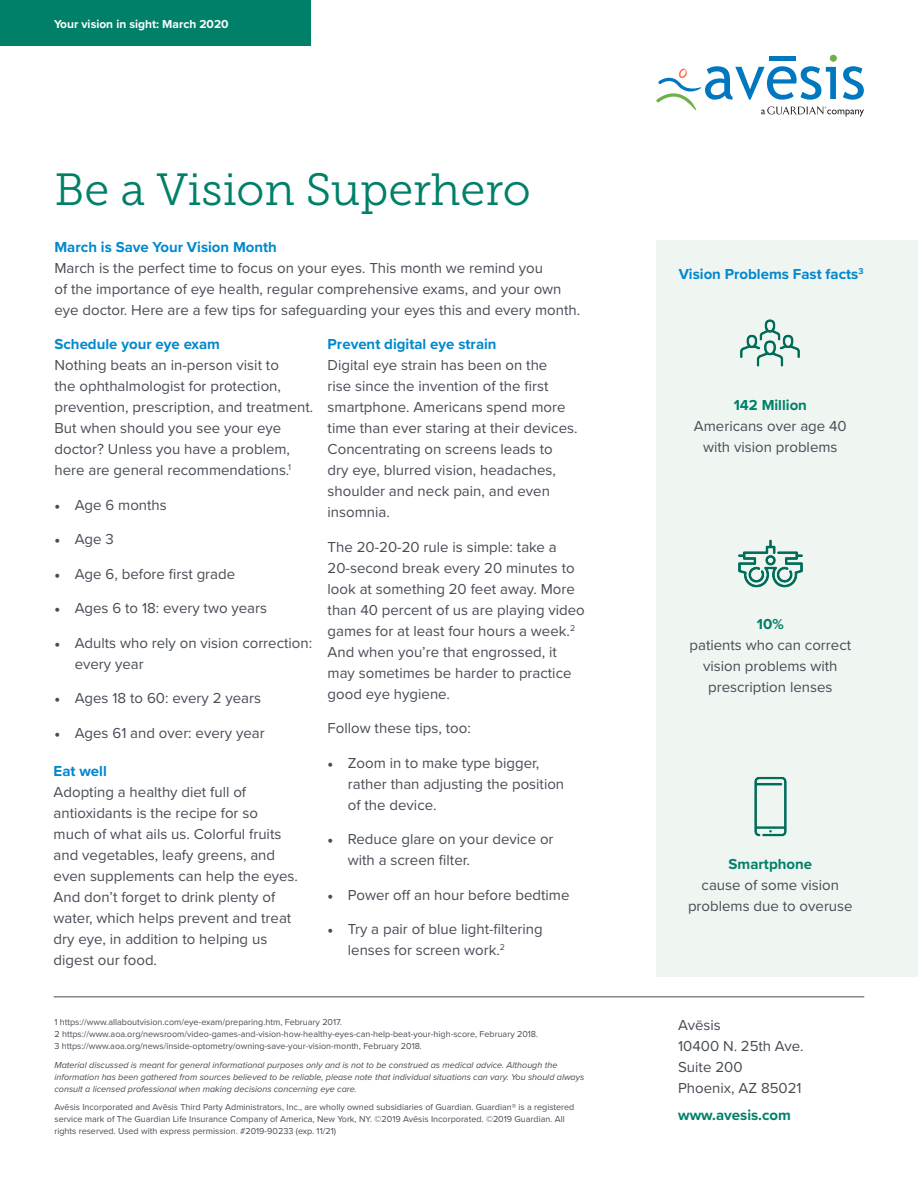
<style>
.page{position:relative;width:918px;height:1188px;background:#fff}
.page>*{position:absolute;margin:0;border:0;box-sizing:border-box;transform-origin:0 0}
.t1{font:45px "Museo Slab 300";color:#008068}
.t2{font:15px/21px "Proxima Nova";color:#474c55}
.t3{font:15px/21px "Proxima Nova";color:#464b54}
.t4{font:700 15px "Proxima Nova";color:#0088ce}
.t5{font:700 15px "Proxima Nova";color:#008068}
.t6{font:700 12px "Proxima Nova";color:#fff}
.t7{font:9px/12px "Proxima Nova";color:#464b54}
.t8{font:italic 9px/12px "Proxima Nova";color:#464b54}
.s1{font-weight:700;color:#0088ce}
.s2{font-family:"Minion Pro"}
.s3{font-weight:700;color:#008068}
</style>
<div class="page">
<svg style="left:656px;top:55px;width:208px;height:61px"></svg>
<hr style="left:54px;top:996px;width:810px;height:1px;background:#464b54">
<div style="left:0;top:0;width:310px;height:46px;background:#008068"></div>
<div style="left:656px;top:240px;width:262px;height:736px;background:#eff5f1"></div>
<img style="left:738px;top:539px;width:65px;height:49px">
<img style="left:740px;top:319px;width:60px;height:48px">
<img style="left:754px;top:776px;width:33px;height:61px">
<p class="t6" style="left:54px;top:15px;width:176px">Your vision in sight: March 2020</p>
<p class="t1" style="left:54px;top:165px;width:478px">Be a Vision Superhero</p>
<p class="t2" style="left:54px;top:236px;width:527px"><span class="s1">March is Save Your Vision Month<br></span>March is the perfect time to focus on your eyes. This month we remind you<br>of the importance of eye health, regular comprehensive exams, and your own eye doctor. Here are a few tips for safeguarding your eyes this and every month.</p>
<p class="t2" style="left:54px;top:333px;width:260px"><span class="s1">Schedule your eye exam<br></span>Nothing beats an in-person visit to<br>the ophthalmologist for protection, prevention, prescription, and treatment.<br>But when should you see your eye doctor? Unless you have a problem, here are general recommendations.<sup>1</sup></p>
<p class="t2" style="left:54px;top:494px;width:114px"><span class="s2">•</span> Age 6 months</p>
<p class="t2" style="left:54px;top:528px;width:61px"><span class="s2">•</span> Age 3</p>
<p class="t2" style="left:54px;top:563px;width:182px"><span class="s2">•</span> Age 6, before first grade</p>
<p class="t2" style="left:54px;top:597px;width:214px"><span class="s2">•</span> Ages 6 to 18: every two years</p>
<p class="t2" style="left:75px;top:632px;width:239px;text-indent:-20px"><span class="s2">•</span> Adults who rely on vision correction: every year</p>
<p class="t2" style="left:54px;top:687px;width:208px"><span class="s2">•</span> Ages 18 to 60: every 2 years</p>
<p class="t2" style="left:54px;top:722px;width:212px"><span class="s2">•</span> Ages 61 and over: every year</p>
<p class="t2" style="left:328px;top:333px;width:251px"><span class="s1">Prevent digital eye strain<br></span>Digital eye strain has been on the<br>rise since the invention of the first smartphone. Americans spend more time than ever staring at their devices.<br>Concentrating on screens leads to<br>dry eye, blurred vision, headaches, shoulder and neck pain, and even insomnia.</p>
<p class="t2" style="left:328px;top:536px;width:259px">The 20-20-20 rule is simple: take a 20-second break every 20 minutes to look at something 20 feet away. More than 40 percent of us are playing video games for at least four hours a week.<sup>2<br></sup>And when you’re that engrossed, it may sometimes be harder to practice good eye hygiene.</p>
<p class="t2" style="left:328px;top:717px;width:145px">Follow these tips, too:</p>
<p class="t2" style="left:348px;top:752px;width:218px;text-indent:-20px"><span class="s2">•</span> Zoom in to make type bigger, rather than adjusting the position of the device.</p>
<p class="t2" style="left:348px;top:828px;width:207px;text-indent:-20px"><span class="s2">•</span> Reduce glare on your device or with a screen filter.</p>
<p class="t2" style="left:328px;top:884px;width:243px"><span class="s2">•</span> Power off an hour before bedtime</p>
<p class="t2" style="left:348px;top:918px;width:196px;text-indent:-20px"><span class="s2">•</span> Try a pair of blue light-filtering lenses for screen work.<sup>2</sup></p>
<p class="t2" style="left:54px;top:760px;width:246px"><span class="s1">Eat well<br></span>Adopting a healthy diet full of antioxidants is the recipe for so<br>much of what ails us. Colorful fruits and vegetables, leafy greens, and even supplements can help the eyes.<br>And don’t forget to drink plenty of water, which helps prevent and treat dry eye, in addition to helping us digest our food.</p>
<p class="t7" style="left:54px;top:1016px;width:485px">1 https://www.allaboutvision.com/eye-exam/preparing.htm, February 2017.<br>2 https://www.aoa.org/newsroom/video-games-and-vision-how-healthy-eyes-can-help-beat-your-high-score, February 2018.<br>3 https://www.aoa.org/news/inside-optometry/owning-save-your-vision-month, February 2018.</p>
<p class="t8" style="left:54px;top:1058px;width:531px">Material discussed is meant for general informational purposes only and is not to be construed as medical advice. Although the information has been gathered from sources believed to be reliable, please note that individual situations can vary. You should always consult a licensed professional when making decisions concerning eye care.</p>
<p class="t7" style="left:54px;top:1101px;width:522px">Avēsis Incorporated and Avēsis Third Party Administrators, Inc., are wholly owned subsidiaries of Guardian. Guardian® is a registered service mark of The Guardian Life Insurance Company of America, New York, NY. ©2019 Avēsis Incorporated. ©2019 Guardian. All rights reserved. Used with express permission. #2019-90233 (exp. 11/21)</p>
<p class="t4" style="left:679px;top:263px;width:186px">Vision Problems Fast facts<sup>3</sup></p>
<p class="t2" style="left:694px;top:394px;width:154px;text-align:center"><span class="s3">142 Million<br></span>Americans over age 40 with vision problems</p>
<p class="t2" style="left:690px;top:613px;width:163px;text-align:center"><span class="s3">10%<br></span>patients who can correct vision problems with prescription lenses</p>
<p class="t2" style="left:688px;top:853px;width:166px;text-align:center"><span class="s3">Smartphone<br></span>cause of some vision problems due to overuse</p>
<p class="t3" style="left:678px;top:1014px;width:127px">Avēsis<br>10400 N. 25th Ave.<br>Suite 200<br>Phoenix, AZ 85021</p>
<p class="t5" style="left:678px;top:1104px;width:114px">www.avesis.com</p>
</div>
